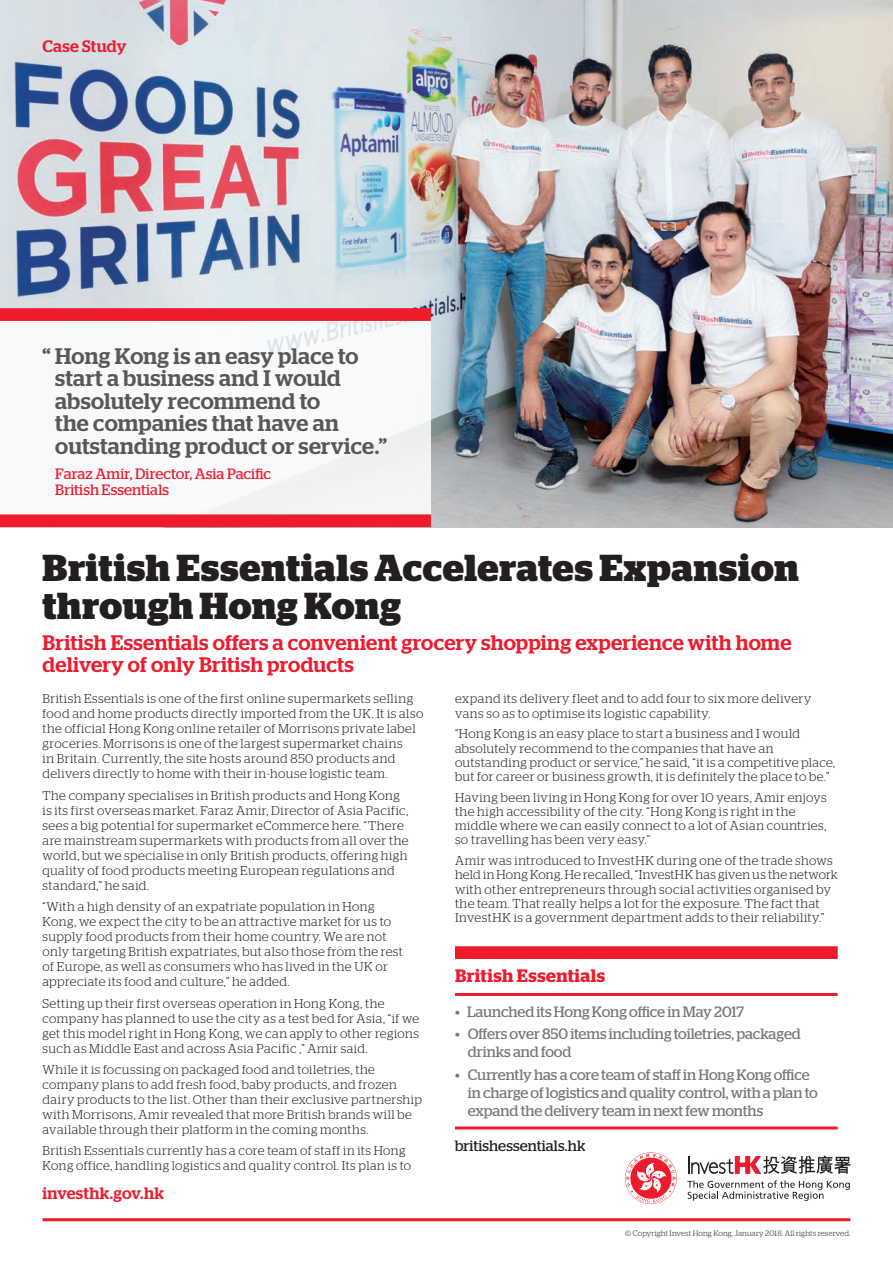
<style>
.page{position:relative;width:893px;height:1263px;background:#fff}
.page>*{position:absolute;margin:0;border:0;box-sizing:border-box;transform-origin:0 0}
.t1{font:700 37.5px/37.5px "Stag";letter-spacing:.015em;color:#231f20}
.t2{font:500 22.5px/22.5px "Stag";letter-spacing:.01em;color:#57585a}
.t3{font:500 21px/22.5px "Stag";letter-spacing:.015em;color:#ee1b2d}
.t4{font:600 18px "Stag";letter-spacing:.025em;color:#ee1b2d}
.t5{font:500 16.5px "Stag";letter-spacing:.02em;color:#ee1b2d}
.t6{font:15px/18px "Stag";letter-spacing:-.005em;color:#76787b}
.t7{font:15px/16.5px "Stag";letter-spacing:.01em;color:#ee1b2d}
.t8{font:15px "Stag";letter-spacing:.01em;color:#231f20}
.t9{font:300 12.75px/15px "Stag";letter-spacing:.035em;color:#231f20}
.t10{font:300 7.8px "Stag";letter-spacing:.02em;color:#231f20}
</style>
<div class="page">
<img style="left:0;top:0;width:893px;height:527px">
<hr style="left:43px;top:1218px;width:807px;height:3px;background:#ee1b2d">
<svg style="left:626px;top:1153px;width:50px;height:50px"></svg>
<svg style="left:687px;top:1180px;width:163px;height:21px"></svg>
<svg style="left:688px;top:1155px;width:162px;height:19px"></svg>
<div style="left:0;top:315px;width:431px;height:206px;background:#fff"></div>
<div style="left:0;top:514px;width:431px;height:13px;background:#ee1b2d"></div>
<div style="left:0;top:308px;width:431px;height:13px;background:#ee1b2d"></div>
<div style="left:455px;top:946px;width:383px;height:13px;background:#ee1b2d"></div>
<hr style="left:455px;top:993px;width:383px;height:3px;background:#ee1b2d">
<hr style="left:455px;top:1126px;width:383px;height:3px;background:#ee1b2d">
<p class="t5" style="left:43px;top:36px;width:86px">Case Study</p>
<h2 class="t2" style="left:55px;top:344px;width:333px;text-indent:-13px">“ Hong Kong is an easy place to start a business and I would absolutely recommend to<br>the companies that have an outstanding product or service.”</h2>
<p class="t7" style="left:55px;top:465px;width:217px">Faraz Amir, Director, Asia Pacific<br>British Essentials</p>
<h1 class="t1" style="left:43px;top:549px;width:758px">British Essentials Accelerates Expansion through Hong Kong</h1>
<h3 class="t3" style="left:43px;top:631px;width:750px">British Essentials offers a convenient grocery shopping experience with home delivery of only British products</h3>
<p class="t9" style="left:455px;top:692px;width:358px;line-height:14.2px">expand its delivery fleet and to add four to six more delivery vans so as to optimise its logistic capability.</p>
<p class="t9" style="left:455px;top:726px;width:382px;line-height:14.2px">“Hong Kong is an easy place to start a business and I would absolutely recommend to the companies that have an outstanding product or service,” he said, “it is a competitive place, but for career or business growth, it is definitely the place to be.”</p>
<p class="t9" style="left:455px;top:790px;width:373px;line-height:14.2px">Having been living in Hong Kong for over 10 years, Amir enjoys the high accessibility of the city. “Hong Kong is right in the middle where we can easily connect to a lot of Asian countries, so travelling has been very easy.”</p>
<p class="t9" style="left:455px;top:853px;width:384px;line-height:14.2px">Amir was introduced to InvestHK during one of the trade shows held in Hong Kong. He recalled, “InvestHK has given us the network with other entrepreneurs through social activities organised by the team. That really helps a lot for the exposure. The fact that InvestHK is a government department adds to their reliability.”</p>
<p class="t9" style="left:43px;top:691px;width:382px">British Essentials is one of the first online supermarkets selling food and home products directly imported from the UK. It is also the official Hong Kong online retailer of Morrisons private label groceries. Morrisons is one of the largest supermarket chains<br>in Britain. Currently, the site hosts around 850 products and delivers directly to home with their in-house logistic team.</p>
<p class="t9" style="left:43px;top:788px;width:367px">The company specialises in British products and Hong Kong is its first overseas market. Faraz Amir, Director of Asia Pacific, sees a big potential for supermarket eCommerce here. “There are mainstream supermarkets with products from all over the world, but we specialise in only British products, offering high quality of food products meeting European regulations and standard,” he said.</p>
<p class="t9" style="left:43px;top:899px;width:362px">“With a high density of an expatriate population in Hong Kong, we expect the city to be an attractive market for us to supply food products from their home country. We are not only targeting British expatriates, but also those from the rest of Europe, as well as consumers who has lived in the UK or appreciate its food and culture,” he added.</p>
<p class="t9" style="left:43px;top:995px;width:378px">Setting up their first overseas operation in Hong Kong, the company has planned to use the city as a test bed for Asia, “if we get this model right in Hong Kong, we can apply to other regions such as Middle East and across Asia Pacific ,” Amir said.</p>
<p class="t9" style="left:43px;top:1062px;width:381px">While it is focussing on packaged food and toiletries, the company plans to add fresh food, baby products, and frozen dairy products to the list. Other than their exclusive partnership with Morrisons, Amir revealed that more British brands will be available through their platform in the coming months.</p>
<p class="t9" style="left:43px;top:1143px;width:370px">British Essentials currently has a core team of staff in its Hong<br>Kong office, handling logistics and quality control. Its plan is to</p>
<h3 class="t4" style="left:455px;top:965px;width:152px">British Essentials</h3>
<p class="t6" style="left:455px;top:1003px;width:290px">• Launchedits HongKong office in May2017</p>
<p class="t6" style="left:468px;top:1025px;width:335px;text-indent:-13px">• Offers over 850items including toiletries,packaged drinks andfood</p>
<p class="t6" style="left:468px;top:1065px;width:352px;text-indent:-13px">• Currentlyhas a core teamof staffin HongKong office incharge oflogistics andqualitycontrol, withaplanto expandthedeliveryteaminnextfewmonths</p>
<p class="t8" style="left:455px;top:1137px;width:132px">britishessentials.hk</p>
<p class="t5" style="left:43px;top:1183px;width:123px">investhk.gov.hk</p>
<p class="t10" style="left:625px;top:1229px;width:227px">© Copyright Invest Hong Kong, January 2018. All rights reserved.</p>
</div>
